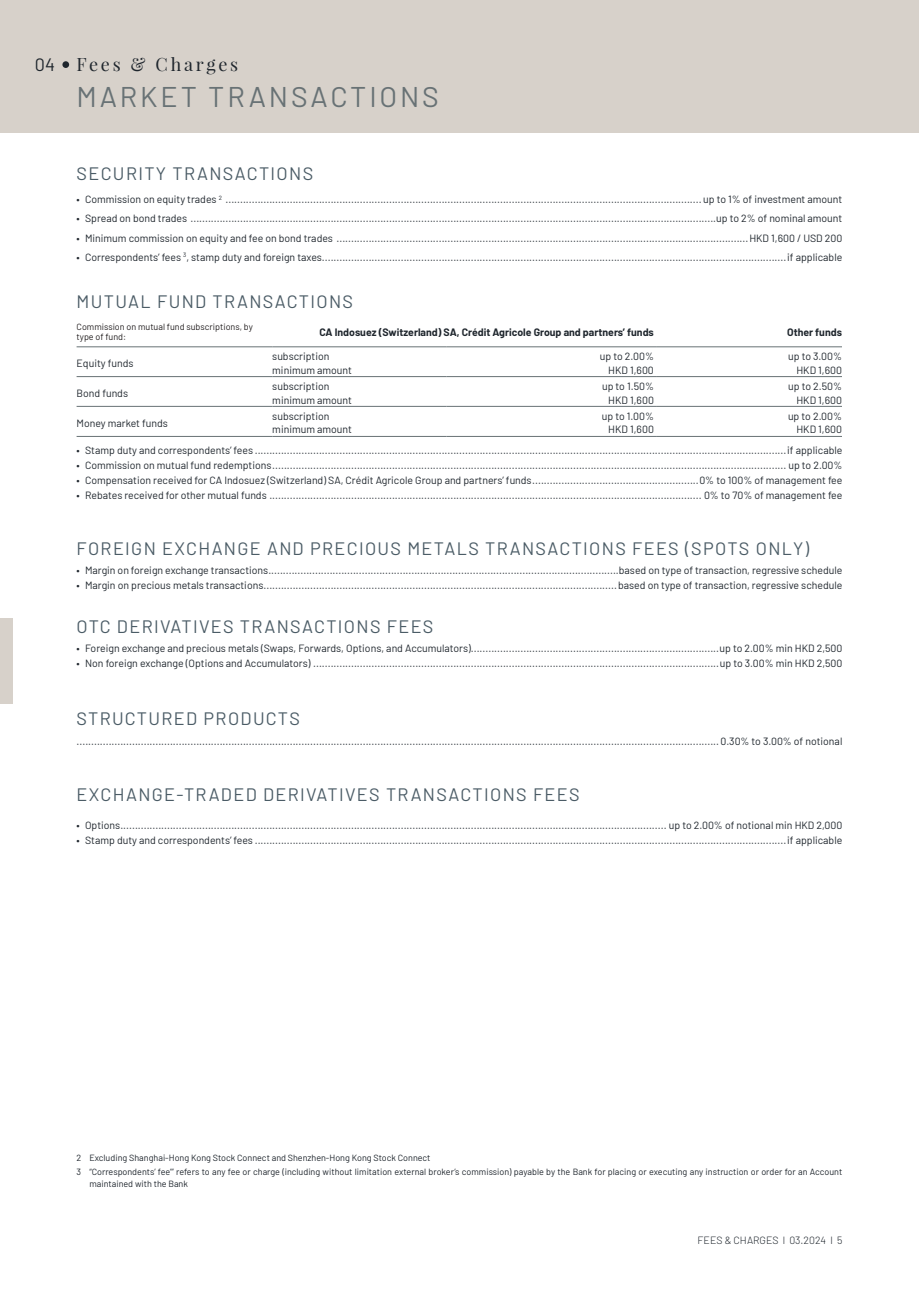
<style>
.page{position:relative;width:919px;height:1289px;background:#fff}
.page>*{position:absolute;margin:0;border:0;box-sizing:border-box;transform-origin:0 0}
.t1{font:28.5px "Barlow";letter-spacing:.1em;color:#687275}
.t2{font:18px "Barlow";letter-spacing:.075em;color:#4b5c66}
.t3{font:18px "Playfair Display";letter-spacing:.15em;color:#1f262d}
.t4{font:18px "Barlow";color:#1f262d}
.t5{font:10.5px/13.5px "Barlow";color:#1f262d;text-align:right}
.t6{font:700 10.5px "Barlow";color:#1f262d}
.t7{font:300 10.5px "Barlow";color:#1f262d}
.t8{font:9px/14.1px "Barlow";color:#1f262d}
.t9{font:9px/10.5px "Barlow";color:#231f20}
</style>
<div class="page">
<div style="left:13px;top:0;width:905px;height:132px;background:#d7d1ca"></div>
<div style="left:0;top:0;width:13px;height:132px;background:#d7d1ca"></div>
<div style="left:0;top:618px;width:13px;height:85px;background:#d7d1ca"></div>
<hr style="left:77px;top:346px;width:195px;height:1px;background:#687275">
<hr style="left:272px;top:346px;width:174px;height:1px;background:#687275">
<hr style="left:446px;top:346px;width:211px;height:1px;background:#687275">
<hr style="left:657px;top:346px;width:184px;height:1px;background:#687275">
<hr style="left:77px;top:376px;width:195px;height:1px;background:#687275">
<hr style="left:272px;top:376px;width:174px;height:1px;background:#687275">
<hr style="left:446px;top:376px;width:211px;height:1px;background:#687275">
<hr style="left:657px;top:376px;width:184px;height:1px;background:#687275">
<hr style="left:77px;top:406px;width:195px;height:1px;background:#687275">
<hr style="left:272px;top:406px;width:174px;height:1px;background:#687275">
<hr style="left:446px;top:406px;width:211px;height:1px;background:#687275">
<hr style="left:657px;top:406px;width:184px;height:1px;background:#687275">
<hr style="left:77px;top:436px;width:195px;height:1px;background:#687275">
<hr style="left:272px;top:436px;width:174px;height:1px;background:#687275">
<hr style="left:446px;top:436px;width:211px;height:1px;background:#687275">
<hr style="left:657px;top:436px;width:184px;height:1px;background:#687275">
<div style="left:62px;top:61px;width:7px;height:7px;background:#1f262d;border-radius:50%"></div>
<h2 class="t4" style="left:35px;top:51px;width:22px">04</h2>
<h2 class="t3" style="left:77px;top:53px;width:163px">Fees &amp; Charges</h2>
<h1 class="t1" style="left:77px;top:76px;width:364px">MARKET TRANSACTIONS</h1>
<h2 class="t2" style="left:77px;top:160px;width:238px">SECURITY TRANSACTIONS</h2>
<p class="t5" style="left:77px;top:192px;width:767px">• Commission on equity trades <sup>2</sup> ................................................................................................................................................................... up to 1% of investment amount</p>
<p class="t5" style="left:77px;top:211px;width:767px">• Spread on bond trades ....................................................................................................................................................................................up to 2% of nominal amount</p>
<p class="t5" style="left:77px;top:230px;width:767px">• Minimum commission on equity and fee on bond trades .............................................................................................................................................HKD 1,600 / USD 200</p>
<p class="t5" style="left:77px;top:249px;width:767px">• Correspondents’ fees <sup>3</sup>, stamp duty and foreign taxes...............................................................................................................................................................if applicable</p>
<h2 class="t2" style="left:77px;top:289px;width:278px">MUTUAL FUND TRANSACTIONS</h2>
<p class="t9" style="left:77px;top:320px;width:178px">Commission on mutual fund subscriptions, by type of fund:</p>
<p class="t6" style="left:319px;top:324px;width:336px">CA Indosuez (Switzerland) SA, Crédit Agricole Group and partners’ funds</p>
<p class="t6" style="left:787px;top:324px;width:56px">Other funds</p>
<p class="t5" style="left:77px;top:356px;width:58px">Equity funds</p>
<p class="t5" style="left:272px;top:349px;width:81px;text-align:left">subscription minimum amount</p>
<p class="t5" style="left:600px;top:349px;width:55px">up to 2.00%<br>HKD 1,600</p>
<p class="t5" style="left:788px;top:349px;width:55px">up to 3.00%<br>HKD 1,600</p>
<p class="t5" style="left:77px;top:385px;width:53px">Bond funds</p>
<p class="t5" style="left:272px;top:378px;width:81px;text-align:left">subscription minimum amount</p>
<p class="t5" style="left:602px;top:378px;width:53px;text-align:center">up to 1.50%<br>HKD 1,600</p>
<p class="t5" style="left:788px;top:378px;width:55px">up to 2.50%<br>HKD 1,600</p>
<p class="t5" style="left:77px;top:415px;width:93px">Money market funds</p>
<p class="t5" style="left:272px;top:408px;width:81px;text-align:left">subscription minimum amount</p>
<p class="t5" style="left:602px;top:408px;width:54px">up to 1.00%<br>HKD 1,600</p>
<p class="t5" style="left:788px;top:408px;width:55px">up to 2.00%<br>HKD 1,600</p>
<p class="t5" style="left:77px;top:443px;width:767px">• Stamp duty and correspondents’ fees ......................................................................................................................................................................................if applicable</p>
<p class="t5" style="left:77px;top:458px;width:767px">• Commission on mutual fund redemptions................................................................................................................................................................................ up to 2.00%</p>
<p class="t5" style="left:77px;top:473px;width:767px">• Compensation received for CA Indosuez (Switzerland) SA, Crédit Agricole Group and partners’ funds.........................................................0% to 100% of management fee</p>
<p class="t5" style="left:77px;top:488px;width:767px">• Rebates received for other mutual funds .................................................................................................................................................... 0% to 70% of management fee</p>
<h2 class="t2" style="left:77px;top:535px;width:734px">FOREIGN EXCHANGE AND PRECIOUS METALS TRANSACTIONS FEES (SPOTS ONLY)</h2>
<p class="t5" style="left:77px;top:563px;width:767px">• Margin on foreign exchange transactions........................................................................................................................based on type of transaction, regressive schedule</p>
<p class="t5" style="left:77px;top:578px;width:767px">• Margin on precious metals transactions.........................................................................................................................based on type of transaction, regressive schedule</p>
<h2 class="t2" style="left:77px;top:613px;width:358px">OTC DERIVATIVES TRANSACTIONS FEES</h2>
<p class="t5" style="left:77px;top:640px;width:767px">• Foreign exchange and precious metals (Swaps, Forwards, Options, and Accumulators).....................................................................................up to 2.00% min HKD 2,500</p>
<p class="t5" style="left:77px;top:655px;width:767px">• Non foreign exchange (Options and Accumulators) ...........................................................................................................................................up to 3.00% min HKD 2,500</p>
<h2 class="t2" style="left:77px;top:705px;width:225px">STRUCTURED PRODUCTS</h2>
<p class="t5" style="left:77px;top:733px;width:767px">............................................................................................................................................................................................................................0.30% to 3.00% of notional</p>
<h2 class="t2" style="left:77px;top:781px;width:504px">EXCHANGE-TRADED DERIVATIVES TRANSACTIONS FEES</h2>
<p class="t5" style="left:77px;top:817px;width:767px">• Options........................................................................................................................................................................................... up to 2.00% of notional min HKD 2,000</p>
<p class="t5" style="left:77px;top:832px;width:767px">• Stamp duty and correspondents’ fees ......................................................................................................................................................................................if applicable</p>
<p class="t8" style="left:77px;top:1149px;width:767px">2 Excluding Shanghai-Hong Kong Stock Connect and Shenzhen-Hong Kong Stock Connect<br>3 “Correspondents’ fee’” refers to any fee or charge (including without limitation external broker’s commission) payable by the Bank for placing or executing any instruction or order for an Account</p>
<p class="t8" style="left:89px;top:1176px;width:100px">maintained with the Bank</p>
<p class="t7" style="left:697px;top:1232px;width:146px">FEES &amp; CHARGES l 03.2024 l 5</p>
</div>
